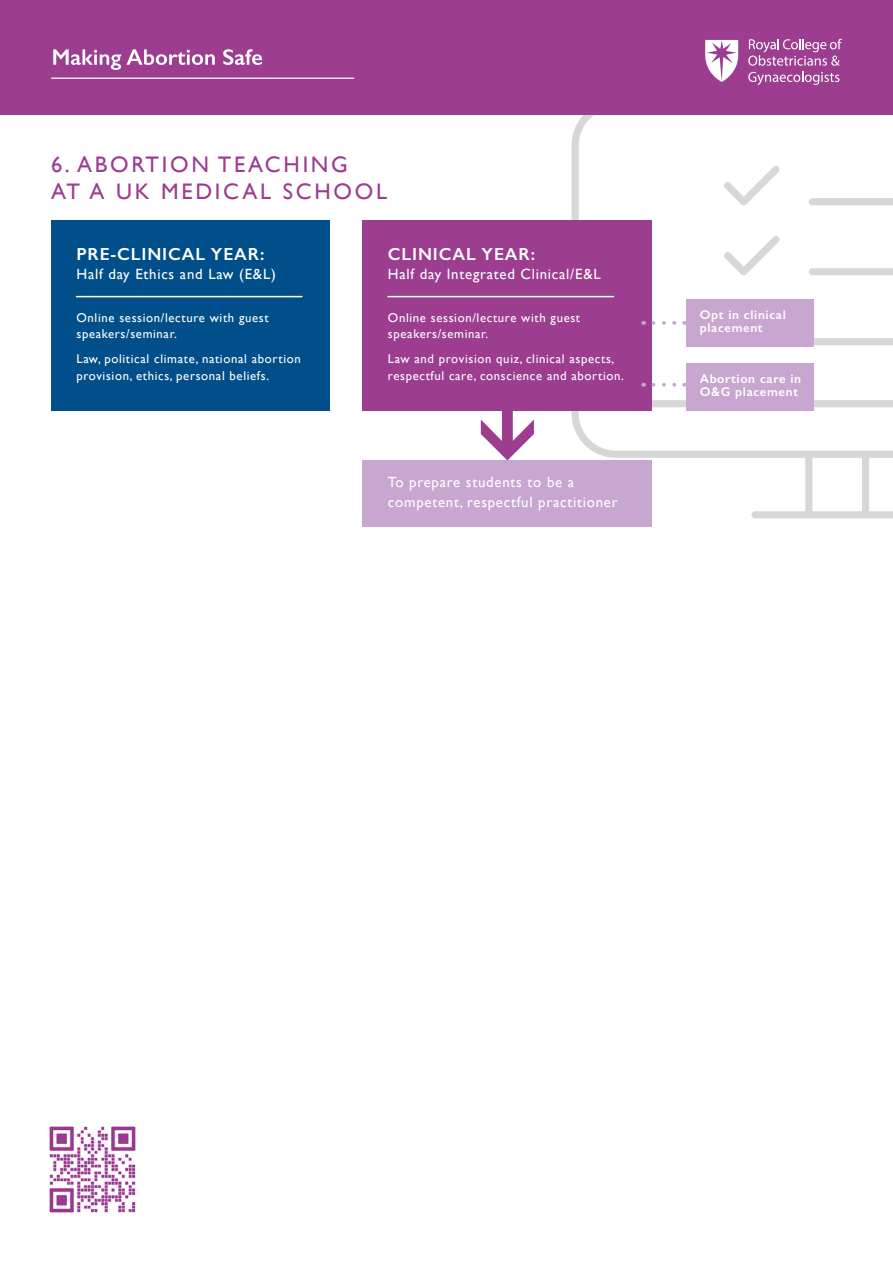
<style>
.page{position:relative;width:893px;height:1263px;background:#fff}
.page>*{position:absolute;margin:0;border:0;box-sizing:border-box;transform-origin:0 0}
.t1{font:22.5px/27px "Gill Sans";letter-spacing:.12em;color:#9c3d8f}
.t2{font:600 17.55px "Gill Sans";letter-spacing:.05em;color:#fff}
.t3{font:14.85px "Gill Sans";letter-spacing:.05em;color:#fff}
.t4{font:12.75px/16.5px "Gill Sans";letter-spacing:.05em;color:#fff}
.t5{font:600 12.75px/13.5px "Gill Sans";letter-spacing:.05em;color:#fff}
</style>
<div class="page">
<svg style="left:563px;top:115px;width:330px;height:404px"></svg>
<div style="left:0;top:0;width:893px;height:115px;background:#9c3d8f"></div>
<hr style="left:51px;top:78px;width:303px;height:1px;background:#fff">
<svg style="left:53px;top:49px;width:162px;height:21px"></svg>
<svg style="left:223px;top:49px;width:39px;height:16px"></svg>
<svg style="left:748px;top:39px;width:94px;height:46px"></svg>
<svg style="left:705px;top:40px;width:33px;height:42px"></svg>
<img style="left:49px;top:1126px;width:87px;height:87px">
<div style="left:51px;top:220px;width:279px;height:190px;background:#004f8a"></div>
<div style="left:362px;top:220px;width:290px;height:190px;background:#9c3d8f"></div>
<div style="left:362px;top:460px;width:290px;height:67px;background:#c7a6cf"></div>
<div style="left:686px;top:363px;width:128px;height:47px;background:#c7a6cf"></div>
<div style="left:686px;top:299px;width:128px;height:48px;background:#c7a6cf"></div>
<hr style="left:76px;top:296px;width:226px;height:1px;background:#fff">
<hr style="left:388px;top:296px;width:225px;height:1px;background:#fff">
<svg style="left:653px;top:321px;width:32px;height:4px"></svg>
<svg style="left:653px;top:383px;width:32px;height:4px"></svg>
<svg style="left:481px;top:410px;width:53px;height:50px"></svg>
<p class="t1" style="left:51px;top:151px;width:338px">6. ABORTION TEACHING<br>AT A UK MEDICAL SCHOOL</p>
<p class="t2" style="left:76px;top:243px;width:189px">PRE-CLINICAL YEAR:</p>
<p class="t3" style="left:76px;top:266px;width:201px">Half day Ethics and Law (E&amp;L)</p>
<p class="t4" style="left:76px;top:309px;width:194px">Online session/lecture with guest speakers/seminar.</p>
<p class="t4" style="left:76px;top:350px;width:226px">Law, political climate, national abortion provision, ethics, personal beliefs.</p>
<p class="t2" style="left:388px;top:243px;width:149px">CLINICAL YEAR:</p>
<p class="t3" style="left:388px;top:266px;width:214px">Half day Integrated Clinical/E&amp;L</p>
<p class="t4" style="left:388px;top:309px;width:194px">Online session/lecture with guest speakers/seminar.</p>
<p class="t4" style="left:388px;top:350px;width:238px">Law and provision quiz, clinical aspects, respectful care, conscience and abortion.</p>
<p class="t3" style="left:388px;top:474px;width:188px">To prepare students to be a</p>
<p class="t3" style="left:388px;top:493px;width:231px">competent, respectful practitioner</p>
<p class="t5" style="left:700px;top:308px;width:88px">Opt in clinical placement</p>
<p class="t5" style="left:700px;top:371px;width:103px">Abortion care in<br>O&amp;G placement</p>
</div>
